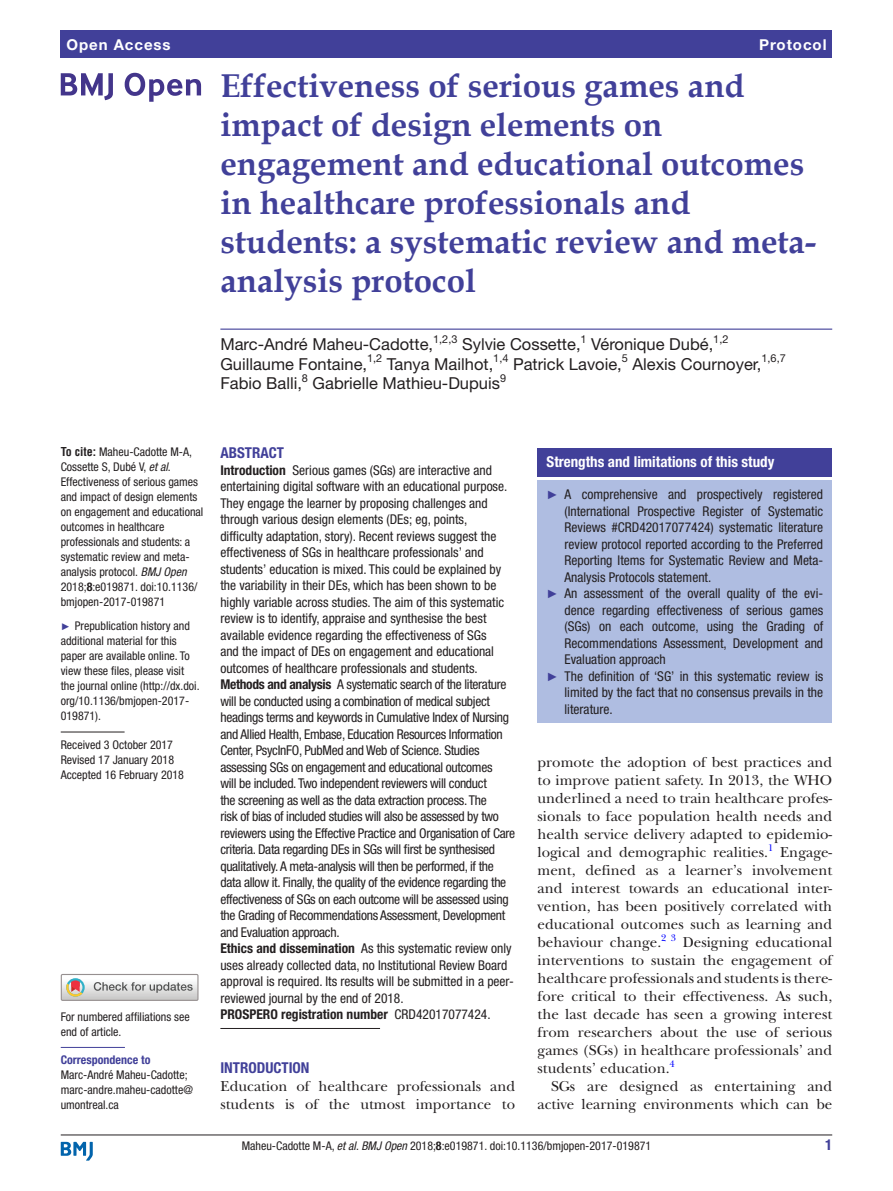
<style>
.page{position:relative;width:893px;height:1191px;background:#fff}
.page>*{position:absolute;margin:0;border:0;box-sizing:border-box;transform-origin:0 0}
.t1{font:700 33px/39px "Book Antiqua";color:#414099}
.t2{font:16.5px "Helvetica Neue LT Std";color:#231f20}
.t3{font:15px/18px "New Baskerville";color:#231f20;text-align:justify}
.t4{font:700 condensed 15px "Helvetica Neue LT Std";color:#fff}
.t5{font:700 condensed 15px "Helvetica Neue LT Std";color:#414099}
.t6{font:700 15px "Helvetica Neue LT Std";letter-spacing:.065em;color:#fff}
.t7{font:condensed 13.5px/16.5px "Helvetica Neue LT Std";color:#231f20}
.t8{font:condensed 12px/15px "Helvetica Neue LT Std";color:#231f20}
.t9{font:700 condensed 12px "Helvetica Neue LT Std";color:#414099}
.t10{font:10.95px "Helvetica Neue LT Std";color:#231f20}
.t11{font:9.9px "New Baskerville";color:#00f}
.s1{font-family:"Helvetica LT Std";font-weight:700}
.s2{font-style:italic}
.s3{font-weight:700}
.s4{font-family:"Arial";font-stretch:normal;font-size:9.75px;color:#414099}
.s5{font-family:"Arial";font-stretch:normal;font-size:12px;color:#414099}
</style>
<div class="page">
<hr style="left:61px;top:1134px;width:771px;height:1px;background:#231f20">
<svg style="left:61px;top:1141px;width:32px;height:19px"></svg>
<div style="left:61px;top:31px;width:771px;height:27px;background:#414099"></div>
<hr style="left:220px;top:328px;width:612px;height:2px;background:#414099">
<hr style="left:61px;top:731px;width:64px;height:1px;background:#231f20">
<hr style="left:61px;top:1047px;width:64px;height:1px;background:#414099">
<svg style="left:61px;top:73px;width:52px;height:27px"></svg>
<svg style="left:125px;top:73px;width:76px;height:29px"></svg>
<div style="left:61px;top:974px;width:138px;height:27px;border:1px solid #969090"></div>
<svg style="left:61px;top:974px;width:137px;height:26px"></svg>
<hr style="left:220px;top:1028px;width:160px;height:1px;background:#231f20">
<div style="left:538px;top:448px;width:294px;height:28px;background:#414099"></div>
<div style="left:538px;top:480px;width:294px;height:242px;background:#afbde1"></div>
<p class="t6" style="left:66px;top:35px;width:106px">Open Access</p>
<p class="t6" style="left:759px;top:35px;width:69px">Protocol</p>
<h1 class="t1" style="left:220px;top:66px;width:597px">Effectiveness of serious games and impact of design elements on engagement and educational outcomes in healthcare professionals and students: a systematic review and meta&shy;analysis protocol</h1>
<p class="t2" style="left:220px;top:335px;width:214px">Marc-André Maheu-Cadotte,</p>
<p class="t10" style="left:433px;top:332px;width:26px">1,2,3</p>
<p class="t2" style="left:462px;top:335px;width:120px">Sylvie Cossette,</p>
<p class="t10" style="left:581px;top:332px;width:8px">1</p>
<p class="t2" style="left:591px;top:335px;width:123px">Véronique Dubé,</p>
<p class="t10" style="left:713px;top:332px;width:17px">1,2</p>
<p class="t2" style="left:220px;top:354px;width:148px">Guillaume Fontaine,</p>
<p class="t10" style="left:367px;top:352px;width:17px">1,2</p>
<p class="t2" style="left:387px;top:354px;width:108px">Tanya Mailhot,</p>
<p class="t10" style="left:493px;top:352px;width:17px">1,4</p>
<p class="t2" style="left:513px;top:354px;width:110px">Patrick Lavoie,</p>
<p class="t10" style="left:622px;top:352px;width:8px">5</p>
<p class="t2" style="left:632px;top:354px;width:130px">Alexis Cournoyer,</p>
<p class="t10" style="left:761px;top:352px;width:26px">1,6,7</p>
<p class="t2" style="left:220px;top:374px;width:83px">Fabio Balli,</p>
<p class="t10" style="left:302px;top:371px;width:8px">8</p>
<p class="t2" style="left:313px;top:374px;width:189px">Gabrielle Mathieu-Dupuis</p>
<p class="t10" style="left:500px;top:371px;width:8px">9</p>
<p class="t8" style="left:61px;top:444px;width:144px"><span class="s1">To cite:</span> Maheu-Cadotte M-A,<br>Cossette S, Dubé V, <span class="s2">et al</span>.<br>Effectiveness of serious games and impact of design elements on engagement and educational outcomes in healthcare professionals and students: a systematic review and meta&shy;analysis protocol. <span class="s2">BMJ Open<br></span>2018;<span class="s3">8</span>:e019871. doi:10.1136/ bmjopen-2017-019871</p>
<p class="t8" style="left:61px;top:618px;width:140px"><span class="s4">►</span> Prepublication history and additional material for this paper are available online. To view these files, please visit the journal online (http://dx.doi. org/10.1136/bmjopen-2017-<br>019871).</p>
<p class="t8" style="left:61px;top:737px;width:125px">Received 3 October 2017<br>Revised 17 January 2018<br>Accepted 16 February 2018</p>
<p class="t8" style="left:61px;top:1009px;width:130px">For numbered affiliations see end of article.</p>
<p class="t9" style="left:61px;top:1052px;width:91px">Correspondence to</p>
<p class="t8" style="left:61px;top:1067px;width:134px">Marc-André Maheu-Cadotte; marc-andre.maheu-cadotte@ umontreal.ca</p>
<p class="t5" style="left:220px;top:444px;width:65px">Abstract</p>
<p class="t7" style="left:220px;top:462px;width:296px"><span class="s3">Introduction</span> Serious games (SGs) are interactive and entertaining digital software with an educational purpose.<br>They engage the learner by proposing challenges and through various design elements (DEs; eg, points,<br>difficulty adaptation, story). Recent reviews suggest the effectiveness of SGs in healthcare professionals’ and students’ education is mixed. This could be explained by the variability in their DEs, which has been shown to be highly variable across studies. The aim of this systematic review is to identify, appraise and synthesise the best available evidence regarding the effectiveness of SGs<br>and the impact of DEs on engagement and educational outcomes of healthcare professionals and students.<br><span class="s3">Methods and analysis</span> A systematic search of the literature will be conducted using a combination of medical subject headings terms and keywords in Cumulative Index of Nursing and Allied Health, Embase, Education Resources Information Center, PsycInFO, PubMed and Web of Science. Studies assessing SGs on engagement and educational outcomes<br>will be included. Two independent reviewers will conduct<br>the screening as well as the data extraction process. The<br>risk of bias of included studies will also be assessed by two reviewers using the Effective Practice and Organisation of Care criteria. Data regarding DEs in SGs will first be synthesised qualitatively. A meta-analysis will then be performed, if the data allow it. Finally, the quality of the evidence regarding the effectiveness of SGs on each outcome will be assessed using the Grading of Recommendations Assessment, Development and Evaluation approach.<br><span class="s3">Ethics and dissemination</span> As this systematic review only uses already collected data, no Institutional Review Board approval is required. Its results will be submitted in a peer&shy;reviewed journal by the end of 2018.<br><span class="s3">PROSPERO registration number</span> CRD42017077424.</p>
<p class="t5" style="left:220px;top:1059px;width:91px">Introduction</p>
<p class="t3" style="left:220px;top:1077px;width:296px">Education of healthcare professionals and students is of the utmost importance to</p>
<p class="t4" style="left:547px;top:453px;width:229px">Strengths and limitations of this study</p>
<p class="t7" style="left:547px;top:486px;width:278px"><span class="s5">►</span> A comprehensive and prospectively registered</p>
<p class="t7" style="left:565px;top:502px;width:260px">(International Prospective Register of Systematic</p>
<p class="t7" style="left:565px;top:519px;width:260px">Reviews #CRD42017077424) systematic literature</p>
<p class="t7" style="left:565px;top:535px;width:260px">review protocol reported according to the Preferred</p>
<p class="t7" style="left:565px;top:552px;width:260px">Reporting Items for Systematic Review and Meta-</p>
<p class="t7" style="left:565px;top:568px;width:148px">Analysis Protocols statement.</p>
<p class="t7" style="left:547px;top:585px;width:278px"><span class="s5">►</span> An assessment of the overall quality of the evi-</p>
<p class="t7" style="left:565px;top:601px;width:260px">dence regarding effectiveness of serious games</p>
<p class="t7" style="left:565px;top:618px;width:260px">(SGs) on each outcome, using the Grading of</p>
<p class="t7" style="left:565px;top:634px;width:260px">Recommendations Assessment, Development and</p>
<p class="t7" style="left:565px;top:651px;width:103px">Evaluation approach</p>
<p class="t7" style="left:547px;top:667px;width:278px"><span class="s5">►</span> The definition of ‘SG’ in this systematic review is</p>
<p class="t7" style="left:565px;top:684px;width:260px">limited by the fact that no consensus prevails in the</p>
<p class="t7" style="left:565px;top:700px;width:50px">literature.</p>
<p class="t3" style="left:538px;top:753px;width:296px">promote the adoption of best practices and to improve patient safety. In 2013, the WHO underlined a need to train healthcare profes&shy;sionals to face population health needs and health service delivery adapted to epidemio&shy;logical and demographic realities.<sup>1</sup></p>
<p class="t3" style="left:538px;top:843px;width:296px;text-indent:242px">Engage&shy;ment, defined as a learner’s involvement and interest towards an educational inter&shy;vention, has been positively correlated with educational outcomes such as learning and behaviour change.</p>
<p class="t11" style="left:661px;top:931px;width:16px">2 3</p>
<p class="t3" style="left:538px;top:933px;width:296px;text-indent:145px">Designing educational interventions to sustain the engagement of healthcare professionals and students is there&shy;fore critical to their effectiveness. As such, the last decade has seen a growing interest from researchers about the use of serious games (SGs) in healthcare professionals’ and students’ education.<sup>4</sup></p>
<p class="t3" style="left:538px;top:1077px;width:296px;text-align:right">SGs are designed as entertaining and active learning environments which can be</p>
<p class="t8" style="left:242px;top:1137px;width:411px">Maheu-Cadotte M-A, <span class="s2">et al</span>. <span class="s2">BMJ Open</span> 2018;<span class="s3">8</span>:e019871. doi:10.1136/bmjopen-2017-019871</p>
<p class="t5" style="left:825px;top:1135px;width:9px">1</p>
</div>
